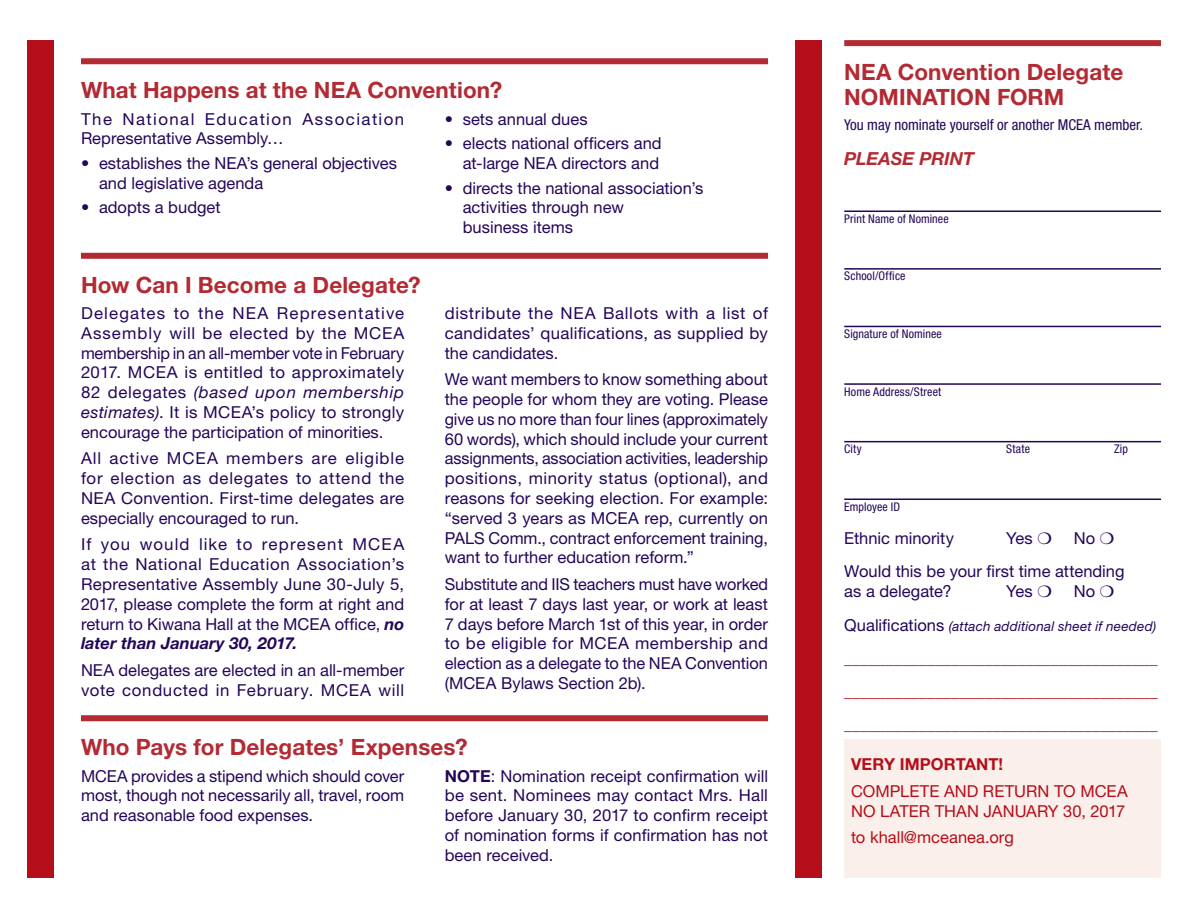
<style>
.page{position:relative;width:1188px;height:918px;background:#fff}
.page>*{position:absolute;margin:0;border:0;box-sizing:border-box;transform-origin:0 0}
.t1{font:700 22.5px/25.5px "Helvetica Neue LT Std";letter-spacing:.005em;color:#b32a33}
.t2{font:italic 700 18px "Helvetica Neue LT Std";color:#b32a33}
.t3{font:16.5px/19.8px "Helvetica Neue LT Std";color:#230658;text-align:justify}
.t4{font:16.5px/33.3px "Helvetica Neue LT Std";color:#b50e1a;text-align:justify}
.t5{font:16.5px/19.8px "Helvetica Neue LT Std";letter-spacing:.08em;color:#230658}
.t6{font:700 16.5px "Helvetica Neue LT Std";letter-spacing:.005em;color:#b50e1a}
.t7{font:condensed 15px "Helvetica Neue LT Std";color:#230658}
.t8{font:italic 13.5px "Helvetica Neue LT Std";letter-spacing:.015em;color:#230658}
.t9{font:condensed 12px "Helvetica Neue LT Std";letter-spacing:.01em;color:#230658}
.s1{font-style:italic}
.s2{font-weight:700;font-style:italic}
.s3{font-weight:700}
.s4{font-style:normal;font-size:16.5px}
</style>
<div class="page">
<div style="left:844px;top:739px;width:317px;height:139px;background:#faefea"></div>
<div style="left:81px;top:58px;width:687px;height:6px;background:#b32a33"></div>
<div style="left:81px;top:253px;width:687px;height:6px;background:#b32a33"></div>
<div style="left:81px;top:715px;width:687px;height:6px;background:#b32a33"></div>
<div style="left:795px;top:40px;width:27px;height:838px;background:#b50e1a"></div>
<div style="left:27px;top:40px;width:27px;height:838px;background:#b50e1a"></div>
<div style="left:844px;top:40px;width:317px;height:6px;background:#b32a33"></div>
<hr style="left:844px;top:211px;width:317px;height:1px;background:#230658">
<hr style="left:844px;top:268px;width:317px;height:2px;background:#230658">
<hr style="left:844px;top:326px;width:317px;height:1px;background:#230658">
<hr style="left:844px;top:383px;width:317px;height:2px;background:#230658">
<hr style="left:844px;top:441px;width:317px;height:1px;background:#230658">
<hr style="left:844px;top:499px;width:317px;height:1px;background:#230658">
<h1 class="t1" style="left:81px;top:77px;width:423px">What Happens at the NEA Convention?</h1>
<p class="t5" style="left:81px;top:109px;width:325px">The National Education Association<br>Representative Assembly…</p>
<p class="t3" style="left:99px;top:153px;width:300px;text-indent:-18px">• establishes the NEA’s general objectives and legislative agenda</p>
<p class="t3" style="left:81px;top:197px;width:141px">• adopts a budget</p>
<p class="t3" style="left:445px;top:109px;width:144px">• sets annual dues</p>
<p class="t3" style="left:445px;top:133px;width:218px;text-align:right">• elects national officers and at-large NEA directors and</p>
<p class="t3" style="left:463px;top:178px;width:242px;text-align:left;text-indent:-18px">• directs the national association’s activities through new<br>business items</p>
<h1 class="t1" style="left:81px;top:271px;width:341px">How Can I Become a Delegate?</h1>
<p class="t3" style="left:81px;top:303px;width:325px">Delegates to the NEA Representative Assembly will be elected by the MCEA membership in an all-member vote in February 2017. MCEA is entitled to approximately 82 delegates <span class="s1">(based upon membership estimates)</span>. It is MCEA’s policy to strongly encourage the participation of minorities.</p>
<p class="t3" style="left:81px;top:448px;width:325px">All active MCEA members are eligible for election as delegates to attend the NEA Convention. First-time delegates are especially encouraged to run.</p>
<p class="t3" style="left:81px;top:534px;width:325px">If you would like to represent MCEA at the National Education Association’s Representative Assembly June 30-July 5, 2017, please complete the form at right and return to Kiwana Hall at the MCEA office, <span class="s2">no later than January 30, 2017.</span></p>
<p class="t3" style="left:81px;top:660px;width:325px">NEA delegates are elected in an all-member vote conducted in February. MCEA will</p>
<p class="t3" style="left:445px;top:303px;width:325px">distribute the NEA Ballots with a list of candidates’ qualifications, as supplied by the candidates.</p>
<p class="t3" style="left:445px;top:369px;width:325px">We want members to know something about the people for whom they are voting. Please give us no more than four lines (approximately 60 words), which should include your current assignments, association activities, leadership positions, minority status (optional), and reasons for seeking election. For example: “served 3 years as MCEA rep, currently on PALS Comm., contract enforcement training, want to further education reform.”</p>
<p class="t3" style="left:445px;top:574px;width:325px">Substitute and IIS teachers must have worked for at least 7 days last year, or work at least 7 days before March 1st of this year, in order to be eligible for MCEA membership and election as a delegate to the NEA Convention (MCEA Bylaws Section 2b).</p>
<h1 class="t1" style="left:81px;top:734px;width:388px">Who Pays for Delegates’ Expenses?</h1>
<p class="t3" style="left:81px;top:766px;width:325px">MCEA provides a stipend which should cover most, though not necessarily all, travel, room and reasonable food expenses.</p>
<p class="t3" style="left:445px;top:766px;width:325px"><span class="s3">NOTE</span>: Nomination receipt confirmation will be sent. Nominees may contact Mrs. Hall before January 30, 2017 to confirm receipt of nomination forms if confirmation has not been received.</p>
<h1 class="t1" style="left:844px;top:59px;width:281px">NEA Convention Delegate<br>NOMINATION FORM</h1>
<p class="t7" style="left:844px;top:116px;width:300px">You may nominate yourself or another MCEA member.</p>
<p class="t2" style="left:844px;top:148px;width:132px">PLEASE PRINT</p>
<p class="t9" style="left:844px;top:212px;width:106px">Print Name of Nominee</p>
<p class="t9" style="left:844px;top:269px;width:63px">School/Office</p>
<p class="t9" style="left:844px;top:327px;width:99px">Signature of Nominee</p>
<p class="t9" style="left:844px;top:384px;width:99px">Home Address/Street</p>
<p class="t9" style="left:844px;top:442px;width:19px">City</p>
<p class="t9" style="left:1006px;top:442px;width:25px">State</p>
<p class="t9" style="left:1114px;top:442px;width:15px">Zip</p>
<p class="t9" style="left:844px;top:500px;width:57px">Employee ID</p>
<p class="t3" style="left:844px;top:528px;width:111px">Ethnic minority</p>
<p class="t3" style="left:1006px;top:528px;width:47px">Yes ❍</p>
<p class="t3" style="left:844px;top:521px;width:282px;line-height:33.3px;text-indent:229px">No ❍<br>Would this be your first time attending</p>
<p class="t3" style="left:844px;top:581px;width:109px">as a delegate?</p>
<p class="t3" style="left:1006px;top:581px;width:47px">Yes ❍</p>
<p class="t3" style="left:1074px;top:581px;width:42px">No ❍</p>
<p class="t8" style="left:844px;top:618px;width:314px"><span class="s4">Qualifications</span> (attach additional sheet if needed)</p>
<p class="t4" style="left:844px;top:641px;width:315px">______________________________________ ______________________________________ ______________________________________</p>
<p class="t6" style="left:851px;top:754px;width:154px">VERY IMPORTANT!</p>
<p class="t4" style="left:851px;top:781px;width:278px;line-height:19.8px">COMPLETE AND RETURN TO MCEA<br>NO LATER THAN JANUARY 30, 2017</p>
<p class="t4" style="left:851px;top:821px;width:164px">to khall@mceanea.org</p>
</div>
